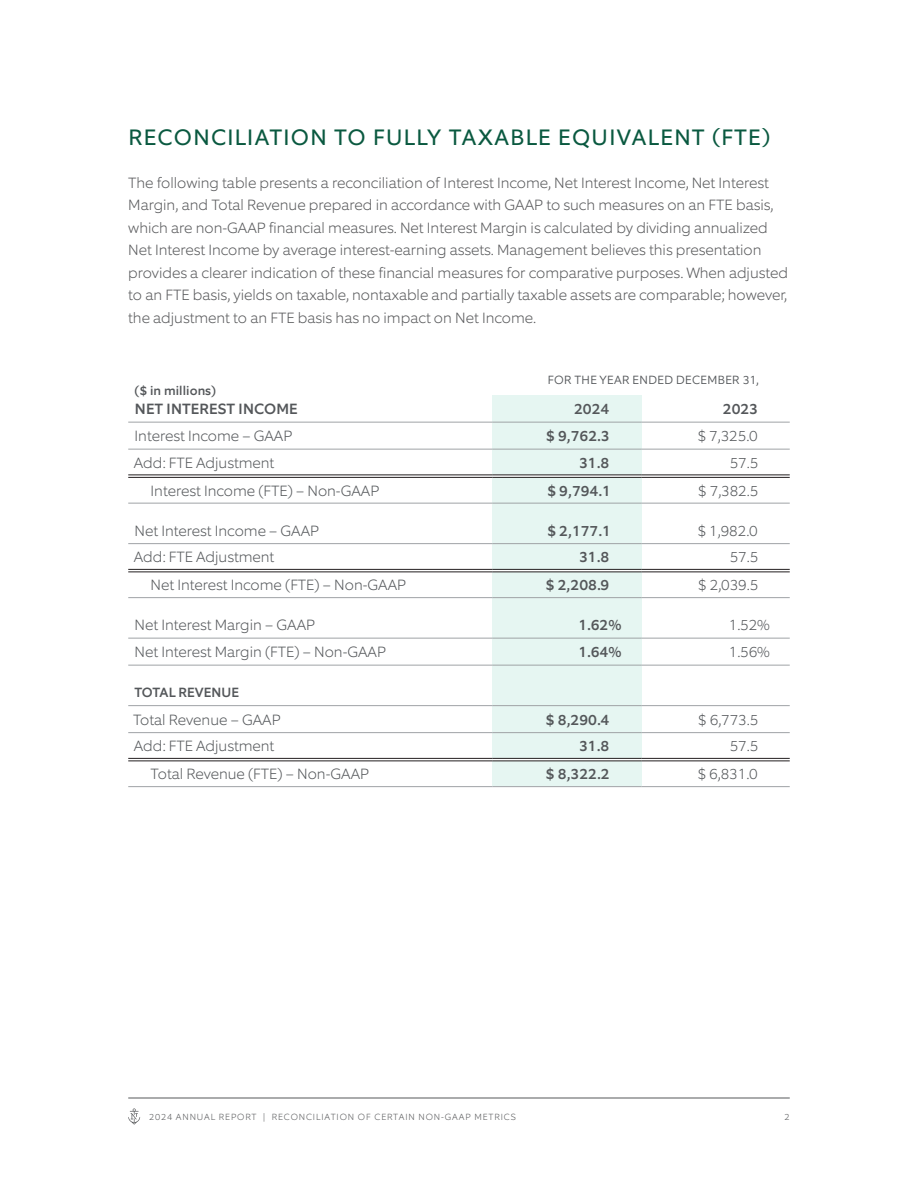
<style>
.page{position:relative;width:918px;height:1188px;background:#fff}
.page>*{position:absolute;margin:0;border:0;box-sizing:border-box;transform-origin:0 0}
.ar-body{font:22.5px "Equip";letter-spacing:.06em;color:#0a5940}
.ar-body-2{font:200 15px/22.5px "Equip";color:#57585a}
._06_Body{font:200 15px "Equip";color:#54575a}
._06_Body-2{font:500 15px "Equip";color:#54575a}
._06_Body-3{font:500 13.5px "Equip";letter-spacing:.01em;color:#54575a}
._06_Body-4{font:500 12.75px "Equip";color:#54575a}
._06_Body-5{font:300 12px "Equip";letter-spacing:.02em;color:#54575a}
.t1{font:200 9px "Equip";letter-spacing:.1em;color:#57585a}
</style>
<div class="page">
<hr style="left:128px;top:1098px;width:662px;height:1px;background:#57585a">
<svg style="left:128px;top:1108px;width:12px;height:17px"></svg>
<div style="left:492px;top:395px;width:149px;height:391px;background:#e0f4ef"></div>
<hr style="left:128px;top:475px;width:365px;height:3px;background:#fff">
<hr style="left:493px;top:475px;width:148px;height:3px;background:#fff">
<hr style="left:128px;top:569px;width:365px;height:3px;background:#fff">
<hr style="left:493px;top:569px;width:148px;height:3px;background:#fff">
<hr style="left:128px;top:758px;width:365px;height:3px;background:#fff">
<hr style="left:493px;top:758px;width:148px;height:3px;background:#fff">
<hr style="left:128px;top:422px;width:365px;height:1px;background:#9fa3a6">
<hr style="left:493px;top:422px;width:148px;height:1px;background:#9fa3a6">
<hr style="left:641px;top:422px;width:149px;height:1px;background:#9fa3a6">
<hr style="left:128px;top:449px;width:365px;height:1px;background:#9fa3a6">
<hr style="left:493px;top:449px;width:148px;height:1px;background:#9fa3a6">
<hr style="left:641px;top:449px;width:149px;height:1px;background:#9fa3a6">
<hr style="left:128px;top:503px;width:365px;height:1px;background:#9fa3a6">
<hr style="left:493px;top:503px;width:148px;height:1px;background:#9fa3a6">
<hr style="left:641px;top:503px;width:149px;height:1px;background:#9fa3a6">
<hr style="left:128px;top:543px;width:365px;height:1px;background:#9fa3a6">
<hr style="left:493px;top:543px;width:148px;height:1px;background:#9fa3a6">
<hr style="left:641px;top:543px;width:149px;height:1px;background:#9fa3a6">
<hr style="left:128px;top:597px;width:365px;height:1px;background:#9fa3a6">
<hr style="left:493px;top:597px;width:148px;height:1px;background:#9fa3a6">
<hr style="left:641px;top:597px;width:149px;height:1px;background:#9fa3a6">
<hr style="left:128px;top:638px;width:365px;height:1px;background:#9fa3a6">
<hr style="left:493px;top:638px;width:148px;height:1px;background:#9fa3a6">
<hr style="left:641px;top:638px;width:149px;height:1px;background:#9fa3a6">
<hr style="left:128px;top:665px;width:365px;height:1px;background:#9fa3a6">
<hr style="left:493px;top:665px;width:148px;height:1px;background:#9fa3a6">
<hr style="left:641px;top:665px;width:149px;height:1px;background:#9fa3a6">
<hr style="left:128px;top:705px;width:365px;height:1px;background:#9fa3a6">
<hr style="left:493px;top:705px;width:148px;height:1px;background:#9fa3a6">
<hr style="left:641px;top:705px;width:149px;height:1px;background:#9fa3a6">
<hr style="left:128px;top:732px;width:365px;height:1px;background:#9fa3a6">
<hr style="left:493px;top:732px;width:148px;height:1px;background:#9fa3a6">
<hr style="left:641px;top:732px;width:149px;height:1px;background:#9fa3a6">
<hr style="left:128px;top:475px;width:365px;height:1px;background:#231f20">
<hr style="left:128px;top:477px;width:365px;height:1px;background:#231f20">
<hr style="left:493px;top:475px;width:148px;height:1px;background:#231f20">
<hr style="left:493px;top:477px;width:148px;height:1px;background:#231f20">
<hr style="left:641px;top:475px;width:149px;height:1px;background:#231f20">
<hr style="left:641px;top:477px;width:149px;height:1px;background:#231f20">
<hr style="left:128px;top:569px;width:365px;height:1px;background:#231f20">
<hr style="left:128px;top:572px;width:365px;height:1px;background:#231f20">
<hr style="left:493px;top:569px;width:148px;height:1px;background:#231f20">
<hr style="left:493px;top:572px;width:148px;height:1px;background:#231f20">
<hr style="left:641px;top:569px;width:149px;height:1px;background:#231f20">
<hr style="left:641px;top:572px;width:149px;height:1px;background:#231f20">
<hr style="left:128px;top:758px;width:365px;height:1px;background:#231f20">
<hr style="left:128px;top:761px;width:365px;height:1px;background:#231f20">
<hr style="left:493px;top:758px;width:148px;height:1px;background:#231f20">
<hr style="left:493px;top:761px;width:148px;height:1px;background:#231f20">
<hr style="left:641px;top:758px;width:149px;height:1px;background:#231f20">
<hr style="left:641px;top:761px;width:149px;height:1px;background:#231f20">
<hr style="left:128px;top:786px;width:365px;height:1px;background:#9fa3a6">
<hr style="left:493px;top:786px;width:148px;height:1px;background:#9fa3a6">
<hr style="left:641px;top:786px;width:149px;height:1px;background:#9fa3a6">
<p class="ar-body" style="left:128px;top:123px;width:643px">RECONCILIATION TO FULLY TAXABLE EQUIVALENT (FTE)</p>
<p class="ar-body-2" style="left:128px;top:171px;width:661px">The following table presents a reconciliation of Interest Income, Net Interest Income, Net Interest Margin, and Total Revenue prepared in accordance with GAAP to such measures on an FTE basis, which are non-GAAP financial measures. Net Interest Margin is calculated by dividing annualized Net Interest Income by average interest-earning assets. Management believes this presentation provides a clearer indication of these financial measures for comparative purposes. When adjusted to an FTE basis, yields on taxable, nontaxable and partially taxable assets are comparable; however, the adjustment to an FTE basis has no impact on Net Income.</p>
<p class="_06_Body-4" style="left:135px;top:383px;width:83px">($ in millions)</p>
<p class="_06_Body-5" style="left:548px;top:372px;width:213px">FOR THE YEAR ENDED DECEMBER 31,</p>
<p class="_06_Body-2" style="left:135px;top:399px;width:164px">NET INTEREST INCOME</p>
<p class="_06_Body-2" style="left:574px;top:399px;width:37px">2024</p>
<p class="_06_Body-2" style="left:723px;top:399px;width:37px">2023</p>
<p class="_06_Body" style="left:135px;top:427px;width:159px">Interest Income – GAAP</p>
<p class="_06_Body-2" style="left:546px;top:427px;width:65px">$ 9,762.3</p>
<p class="_06_Body" style="left:698px;top:427px;width:61px">$ 7,325.0</p>
<p class="_06_Body" style="left:134px;top:453px;width:142px">Add: FTE Adjustment</p>
<p class="_06_Body-2" style="left:579px;top:453px;width:32px">31.8</p>
<p class="_06_Body" style="left:730px;top:453px;width:30px">57.5</p>
<p class="_06_Body" style="left:151px;top:481px;width:230px">Interest Income (FTE) – Non-GAAP</p>
<p class="_06_Body-2" style="left:547px;top:481px;width:65px">$ 9,794.1</p>
<p class="_06_Body" style="left:698px;top:481px;width:61px">$ 7,382.5</p>
<p class="_06_Body" style="left:135px;top:521px;width:186px">Net Interest Income – GAAP</p>
<p class="_06_Body-2" style="left:547px;top:521px;width:65px">$ 2,177.1</p>
<p class="_06_Body" style="left:698px;top:521px;width:61px">$ 1,982.0</p>
<p class="_06_Body" style="left:134px;top:547px;width:142px">Add: FTE Adjustment</p>
<p class="_06_Body-2" style="left:579px;top:547px;width:32px">31.8</p>
<p class="_06_Body" style="left:730px;top:547px;width:30px">57.5</p>
<p class="_06_Body" style="left:151px;top:576px;width:257px">Net Interest Income (FTE) – Non-GAAP</p>
<p class="_06_Body-2" style="left:546px;top:576px;width:65px">$ 2,208.9</p>
<p class="_06_Body" style="left:698px;top:576px;width:61px">$ 2,039.5</p>
<p class="_06_Body" style="left:135px;top:615px;width:182px">Net Interest Margin – GAAP</p>
<p class="_06_Body-2" style="left:578px;top:615px;width:45px">1.62%</p>
<p class="_06_Body" style="left:729px;top:615px;width:43px">1.52%</p>
<p class="_06_Body" style="left:135px;top:643px;width:253px">Net Interest Margin (FTE) – Non-GAAP</p>
<p class="_06_Body-2" style="left:578px;top:643px;width:45px">1.64%</p>
<p class="_06_Body" style="left:729px;top:643px;width:43px">1.56%</p>
<p class="_06_Body-3" style="left:134px;top:684px;width:106px">TOTAL REVENUE</p>
<p class="_06_Body" style="left:133px;top:710px;width:149px">Total Revenue – GAAP</p>
<p class="_06_Body-2" style="left:546px;top:710px;width:65px">$ 8,290.4</p>
<p class="_06_Body" style="left:698px;top:710px;width:61px">$ 6,773.5</p>
<p class="_06_Body" style="left:134px;top:736px;width:142px">Add: FTE Adjustment</p>
<p class="_06_Body-2" style="left:579px;top:736px;width:32px">31.8</p>
<p class="_06_Body" style="left:730px;top:736px;width:30px">57.5</p>
<p class="_06_Body" style="left:151px;top:765px;width:220px">Total Revenue (FTE) – Non-GAAP</p>
<p class="_06_Body-2" style="left:546px;top:765px;width:65px">$ 8,322.2</p>
<p class="_06_Body" style="left:698px;top:765px;width:61px">$ 6,831.0</p>
<p class="t1" style="left:149px;top:1111px;width:368px">2024 ANNUAL REPORT | RECONCILIATION OF CERTAIN NON-GAAP METRICS</p>
<p class="t1" style="left:785px;top:1111px;width:7px">2</p>
</div>
